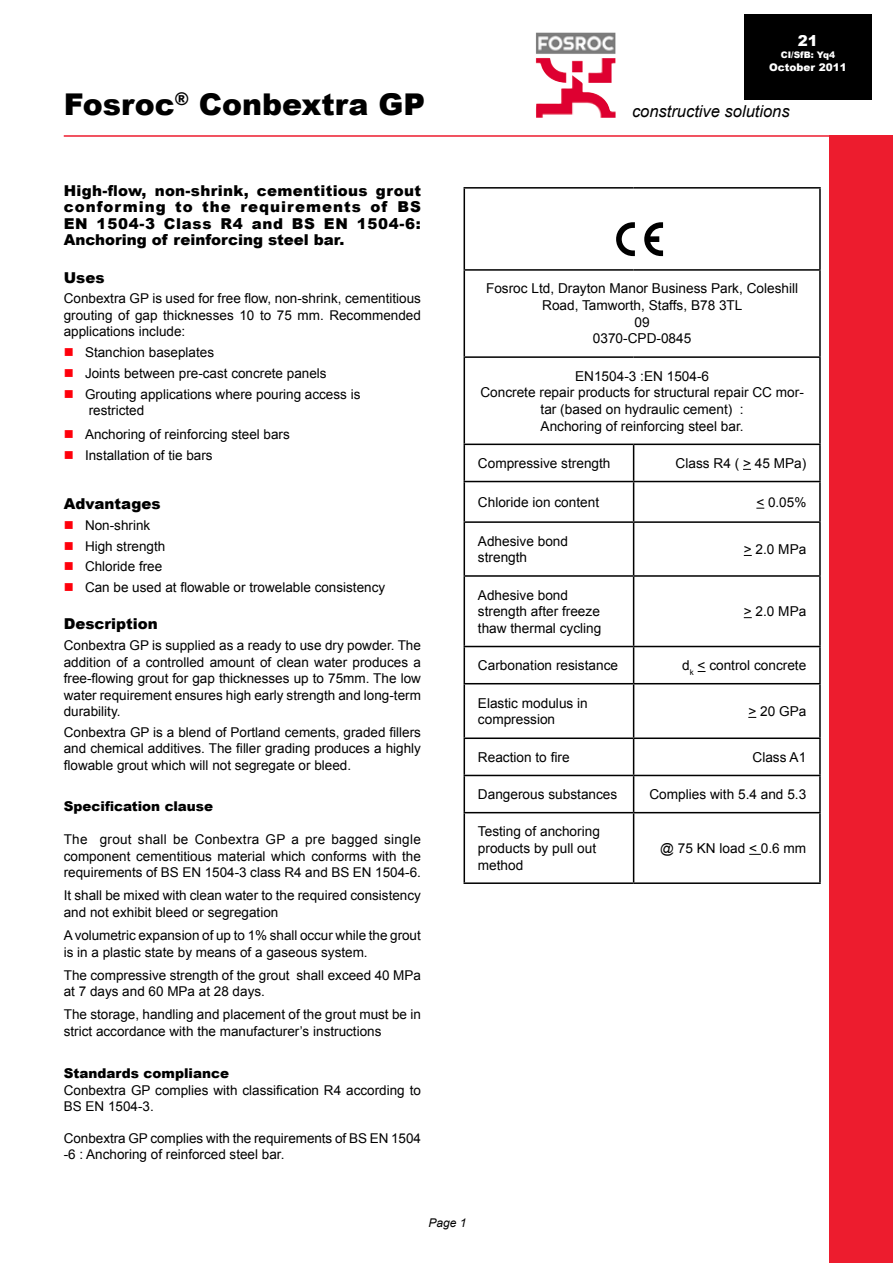
<style>
.page{position:relative;width:893px;height:1263px;background:#fff}
.page>*{position:absolute;margin:0;border:0;box-sizing:border-box;transform-origin:0 0}
.t1{font:60px "ce";color:#000}
.t2{font:900 30px "Arial";color:#000}
.t3{font:italic 16.5px "Arial";color:#000}
.t4{font:900 15px/16.5px "Arial";color:#000;text-align:justify}
.t5{font:900 15px "Arial";color:#fff}
.t6{font:13.65px/16.6px "Arial";color:#000}
.t7{font:13.5px/16.5px "Arial";color:#000}
.t8{font:900 13.5px "Arial";color:#000}
.t9{font:italic 12px "Arial";color:#000}
.t10{font:900 10.5px "Arial";color:#fff}
.t11{font:900 9px "Arial";color:#fff}
.s1{color:#ff000b}
.s2{font-size:13.5px}
</style>
<div class="page">
<img style="left:536px;top:33px;width:80px;height:85px">
<hr style="left:64px;top:135px;width:765px;height:2px;background:#ed1c2e">
<div style="left:829px;top:135px;width:64px;height:1128px;background:#ed1c2e"></div>
<hr style="left:464px;top:189px;width:1px;height:80px;background:#000">
<hr style="left:819px;top:189px;width:2px;height:80px;background:#000">
<hr style="left:464px;top:271px;width:1px;height:85px;background:#000">
<hr style="left:819px;top:271px;width:2px;height:85px;background:#000">
<hr style="left:464px;top:358px;width:1px;height:86px;background:#000">
<hr style="left:819px;top:358px;width:2px;height:86px;background:#000">
<hr style="left:464px;top:187px;width:170px;height:2px;background:#000">
<hr style="left:634px;top:187px;width:187px;height:2px;background:#000">
<hr style="left:464px;top:269px;width:170px;height:2px;background:#000">
<hr style="left:634px;top:269px;width:187px;height:2px;background:#000">
<hr style="left:464px;top:356px;width:170px;height:2px;background:#000">
<hr style="left:634px;top:356px;width:187px;height:2px;background:#000">
<hr style="left:464px;top:444px;width:170px;height:1px;background:#000">
<hr style="left:634px;top:444px;width:187px;height:1px;background:#000">
<hr style="left:464px;top:481px;width:170px;height:1px;background:#000">
<hr style="left:634px;top:481px;width:187px;height:1px;background:#000">
<hr style="left:464px;top:521px;width:170px;height:2px;background:#000">
<hr style="left:634px;top:521px;width:187px;height:2px;background:#000">
<hr style="left:464px;top:575px;width:170px;height:2px;background:#000">
<hr style="left:634px;top:575px;width:187px;height:2px;background:#000">
<hr style="left:464px;top:646px;width:170px;height:1px;background:#000">
<hr style="left:634px;top:646px;width:187px;height:1px;background:#000">
<hr style="left:464px;top:683px;width:170px;height:1px;background:#000">
<hr style="left:634px;top:683px;width:187px;height:1px;background:#000">
<hr style="left:464px;top:737px;width:170px;height:2px;background:#000">
<hr style="left:634px;top:737px;width:187px;height:2px;background:#000">
<hr style="left:464px;top:775px;width:170px;height:1px;background:#000">
<hr style="left:634px;top:775px;width:187px;height:1px;background:#000">
<hr style="left:464px;top:812px;width:170px;height:1px;background:#000">
<hr style="left:634px;top:812px;width:187px;height:1px;background:#000">
<hr style="left:464px;top:882px;width:170px;height:2px;background:#000">
<hr style="left:634px;top:882px;width:187px;height:2px;background:#000">
<hr style="left:464px;top:445px;width:1px;height:36px;background:#000">
<hr style="left:464px;top:482px;width:1px;height:39px;background:#000">
<hr style="left:464px;top:523px;width:1px;height:52px;background:#000">
<hr style="left:464px;top:577px;width:1px;height:69px;background:#000">
<hr style="left:464px;top:647px;width:1px;height:36px;background:#000">
<hr style="left:464px;top:684px;width:1px;height:53px;background:#000">
<hr style="left:464px;top:739px;width:1px;height:36px;background:#000">
<hr style="left:464px;top:776px;width:1px;height:36px;background:#000">
<hr style="left:464px;top:813px;width:1px;height:69px;background:#000">
<hr style="left:633px;top:445px;width:1px;height:36px;background:#000">
<hr style="left:819px;top:445px;width:2px;height:36px;background:#000">
<hr style="left:633px;top:482px;width:1px;height:39px;background:#000">
<hr style="left:819px;top:482px;width:2px;height:39px;background:#000">
<hr style="left:633px;top:523px;width:1px;height:52px;background:#000">
<hr style="left:819px;top:523px;width:2px;height:52px;background:#000">
<hr style="left:633px;top:577px;width:1px;height:69px;background:#000">
<hr style="left:819px;top:577px;width:2px;height:69px;background:#000">
<hr style="left:633px;top:647px;width:1px;height:36px;background:#000">
<hr style="left:819px;top:647px;width:2px;height:36px;background:#000">
<hr style="left:633px;top:684px;width:1px;height:53px;background:#000">
<hr style="left:819px;top:684px;width:2px;height:53px;background:#000">
<hr style="left:633px;top:739px;width:1px;height:36px;background:#000">
<hr style="left:819px;top:739px;width:2px;height:36px;background:#000">
<hr style="left:633px;top:776px;width:1px;height:36px;background:#000">
<hr style="left:819px;top:776px;width:2px;height:36px;background:#000">
<hr style="left:633px;top:813px;width:1px;height:69px;background:#000">
<hr style="left:819px;top:813px;width:2px;height:69px;background:#000">
<svg style="left:749px;top:854px;width:12px;height:1px"></svg>
<div style="left:744px;top:15px;width:128px;height:85px;background:#000"></div>
<h2 class="t2" style="left:64px;top:83px;width:363px">Fosroc<sup>®</sup> Conbextra GP</h2>
<p class="t5" style="left:798px;top:29px;width:22px">21</p>
<p class="t11" style="left:781px;top:49px;width:56px">CI/SfB: Yq4</p>
<p class="t10" style="left:769px;top:60px;width:79px">October 2011</p>
<p class="t3" style="left:632px;top:100px;width:159px">constructive solutions</p>
<p class="t4" style="left:64px;top:182px;width:359px">High-flow, non-shrink, cementitious grout conforming to the requirements of BS EN 1504-3 Class R4 and BS EN 1504-6:<br>Anchoring of reinforcing steel bar.</p>
<p class="t4" style="left:64px;top:268px;width:42px">Uses</p>
<p class="t7" style="left:64px;top:290px;width:359px;text-align:justify">Conbextra GP is used for free flow, non-shrink, cementitious grouting of gap thicknesses 10 to 75 mm. Recommended applications include:</p>
<p class="t7" style="left:64px;top:344px;width:152px"><span class="s1">■</span> Stanchion baseplates</p>
<p class="t7" style="left:64px;top:365px;width:264px"><span class="s1">■</span> Joints between pre-cast concrete panels</p>
<p class="t7" style="left:89px;top:386px;width:273px;text-indent:-25px"><span class="s1">■</span> Grouting applications where pouring access is restricted</p>
<p class="t7" style="left:64px;top:426px;width:228px"><span class="s1">■</span> Anchoring of reinforcing steel bars</p>
<p class="t7" style="left:64px;top:447px;width:150px"><span class="s1">■</span> Installation of tie bars</p>
<p class="t4" style="left:64px;top:495px;width:98px">Advantages</p>
<p class="t7" style="left:64px;top:517px;width:88px"><span class="s1">■</span> Non-shrink</p>
<p class="t7" style="left:64px;top:538px;width:103px"><span class="s1">■</span> High strength</p>
<p class="t7" style="left:64px;top:558px;width:100px"><span class="s1">■</span> Chloride free</p>
<p class="t7" style="left:64px;top:579px;width:323px"><span class="s1">■</span> Can be used at flowable or trowelable consistency</p>
<p class="t4" style="left:64px;top:615px;width:96px">Description</p>
<p class="t7" style="left:64px;top:637px;width:359px;text-align:justify">Conbextra GP is supplied as a ready to use dry powder. The addition of a controlled amount of clean water produces a free-flowing grout for gap thicknesses up to 75mm. The low water requirement ensures high early strength and long-term durability.</p>
<p class="t7" style="left:64px;top:724px;width:359px;text-align:justify">Conbextra GP is a blend of Portland cements, graded fillers and chemical additives. The filler grading produces a highly flowable grout which will not segregate or bleed.</p>
<p class="t8" style="left:64px;top:797px;width:151px">Specification clause</p>
<p class="t7" style="left:64px;top:832px;width:359px;text-align:justify">The grout shall be Conbextra GP a pre bagged single component cementitious material which conforms with the requirements of BS EN 1504-3 class R4 and BS EN 1504-6.</p>
<p class="t7" style="left:64px;top:888px;width:359px">It shall be mixed with clean water to the required consistency and not exhibit bleed or segregation</p>
<p class="t7" style="left:64px;top:927px;width:358px">A volumetric expansion of up to 1% shall occur while the grout is in a plastic state by means of a gaseous system.</p>
<p class="t7" style="left:64px;top:967px;width:359px">The compressive strength of the grout shall exceed 40 MPa at 7 days and 60 MPa at 28 days.</p>
<p class="t7" style="left:64px;top:1006px;width:359px">The storage, handling and placement of the grout must be in strict accordance with the manufacturer’s instructions</p>
<p class="t8" style="left:64px;top:1063px;width:167px">Standards compliance</p>
<p class="t7" style="left:64px;top:1082px;width:359px">Conbextra GP complies with classification R4 according to<br>BS EN 1504-3.</p>
<p class="t7" style="left:64px;top:1130px;width:359px">Conbextra GP complies with the requirements of BS EN 1504 -6 : Anchoring of reinforced steel bar.</p>
<h1 class="t1" style="left:613px;top:200px;width:60px">c</h1>
<p class="t6" style="left:486px;top:280px;width:314px;text-align:center">Fosroc Ltd, Drayton Manor Business Park, Coleshill<br>Road, Tamworth, Staffs, B78 3TL<br>09<br>0370-CPD-0845</p>
<p class="t6" style="left:480px;top:368px;width:325px;text-align:center">EN1504-3 :EN 1504-6<br>Concrete repair products for structural repair CC mor&shy;tar (based on hydraulic cement) :<br>Anchoring of reinforcing steel bar.</p>
<p class="t6" style="left:478px;top:455px;width:134px">Compressive strength</p>
<p class="t6" style="left:676px;top:455px;width:132px">Class R4 ( &gt; 45 MPa)</p>
<p class="t6" style="left:478px;top:494px;width:123px">Chloride ion content</p>
<p class="t7" style="left:756px;top:494px;width:51px">&lt; 0.05%</p>
<p class="t6" style="left:478px;top:533px;width:92px">Adhesive bond strength</p>
<p class="t6" style="left:744px;top:541px;width:64px">&gt; 2.0 MPa</p>
<p class="t6" style="left:478px;top:586px;width:125px">Adhesive bond strength after freeze thaw thermal cycling</p>
<p class="t6" style="left:744px;top:603px;width:64px">&gt; 2.0 MPa</p>
<p class="t6" style="left:478px;top:657px;width:142px">Carbonation resistance</p>
<p class="t6" style="left:682px;top:657px;width:126px">d<sub>k</sub> <span class="s2">&lt;</span> control concrete</p>
<p class="t6" style="left:478px;top:695px;width:111px">Elastic modulus in compression</p>
<p class="t6" style="left:748px;top:703px;width:59px">&gt; 20 GPa</p>
<p class="t6" style="left:478px;top:749px;width:93px">Reaction to fire</p>
<p class="t6" style="left:752px;top:749px;width:55px">Class A1</p>
<p class="t6" style="left:478px;top:786px;width:141px">Dangerous substances</p>
<p class="t6" style="left:649px;top:786px;width:158px">Complies with 5.4 and 5.3</p>
<p class="t6" style="left:478px;top:823px;width:124px">Testing of anchoring products by pull out method</p>
<p class="t6" style="left:660px;top:840px;width:148px">@ 75 KN load &lt; 0.6 mm</p>
<p class="t9" style="left:429px;top:1215px;width:40px">Page 1</p>
</div>
